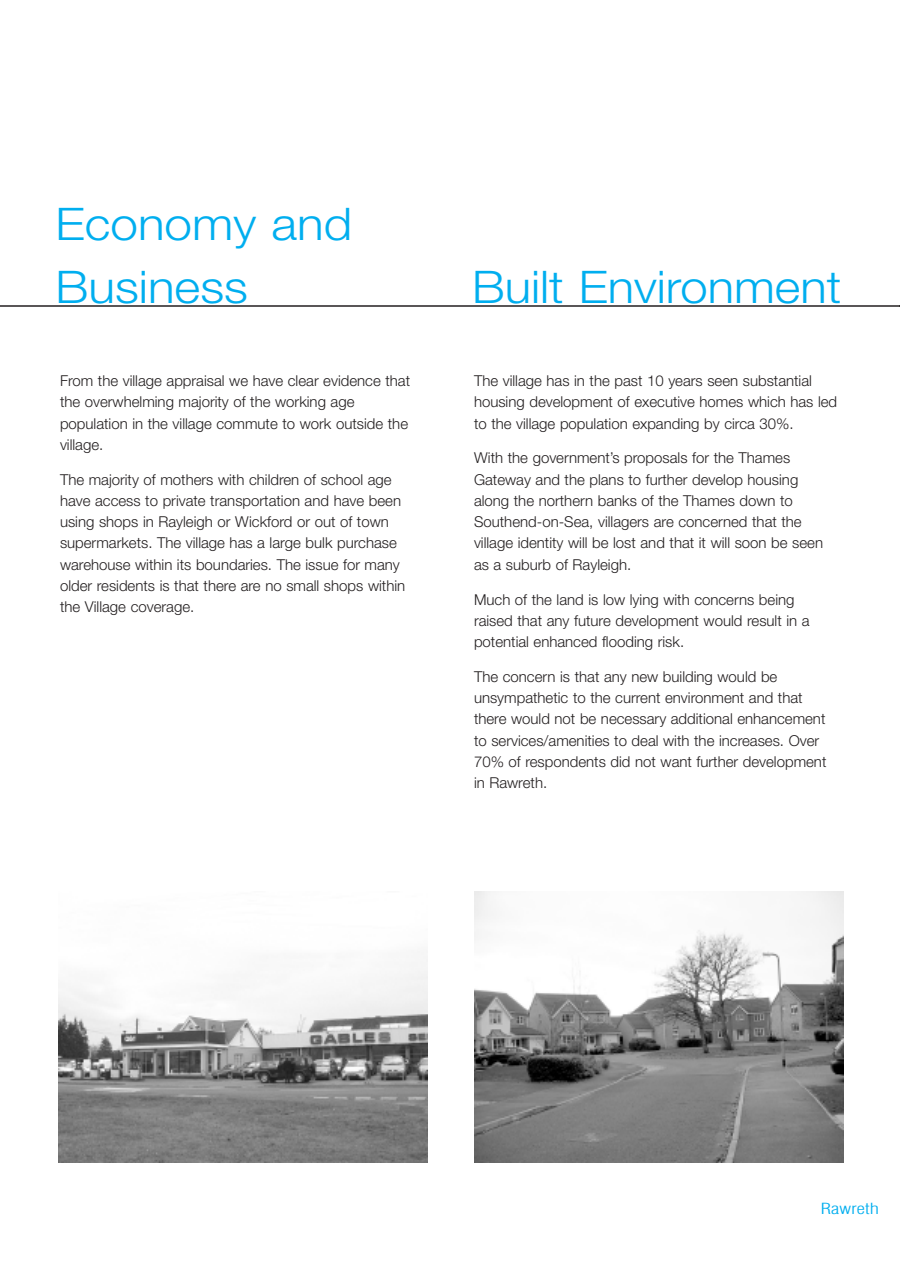
<style>
.page{position:relative;width:900px;height:1269px;background:#fff}
.page>*{position:absolute;margin:0;border:0;box-sizing:border-box;transform-origin:0 0}
.t1{font:300 45px/63.8px "Helvetica Neue";color:#00aeef;scale:1.1 1}
.t2{font:300 45px "Helvetica Neue";color:#00aeef;scale:1.09 1}
.t3{font:300 15px/21.3px "Helvetica Neue";color:#231f20}
.t4{font:300 condensed 15px "Helvetica";color:#00aeef;scale:1.4 1}
</style>
<div class="page">
<hr style="left:0;top:305px;width:900px;height:2px;background:#231f20">
<img style="left:58px;top:959px;width:370px;height:203px">
<img style="left:474px;top:891px;width:369px;height:271px">
<h1 class="t1" style="left:56px;top:191px;width:271px">Economy and<br>Business</h1>
<p class="t3" style="left:60px;top:370px;width:352px">From the village appraisal we have clear evidence that the overwhelming majority of the working age population in the village commute to work outside the village.</p>
<p class="t3" style="left:60px;top:468px;width:347px">The majority of mothers with children of school age have access to private transportation and have been using shops in Rayleigh or Wickford or out of town supermarkets. The village has a large bulk purchase warehouse within its boundaries. The issue for many older residents is that there are no small shops within the Village coverage.</p>
<h1 class="t2" style="left:472px;top:259px;width:340px">Built Environment</h1>
<p class="t3" style="left:474px;top:370px;width:365px">The village has in the past 10 years seen substantial housing development of executive homes which has led to the village population expanding by circa 30%.</p>
<p class="t3" style="left:474px;top:447px;width:351px">With the government’s proposals for the Thames Gateway and the plans to further develop housing along the northern banks of the Thames down to Southend-on-Sea, villagers are concerned that the village identity will be lost and that it will soon be seen as a suburb of Rayleigh.</p>
<p class="t3" style="left:474px;top:588px;width:337px">Much of the land is low lying with concerns being raised that any future development would result in a potential enhanced flooding risk.</p>
<p class="t3" style="left:474px;top:666px;width:354px">The concern is that any new building would be unsympathetic to the current environment and that there would not be necessary additional enhancement to services/amenities to deal with the increases. Over 70% of respondents did not want further development in Rawreth.</p>
<p class="t4" style="left:821px;top:1200px;width:43px">Rawreth</p>
</div>
